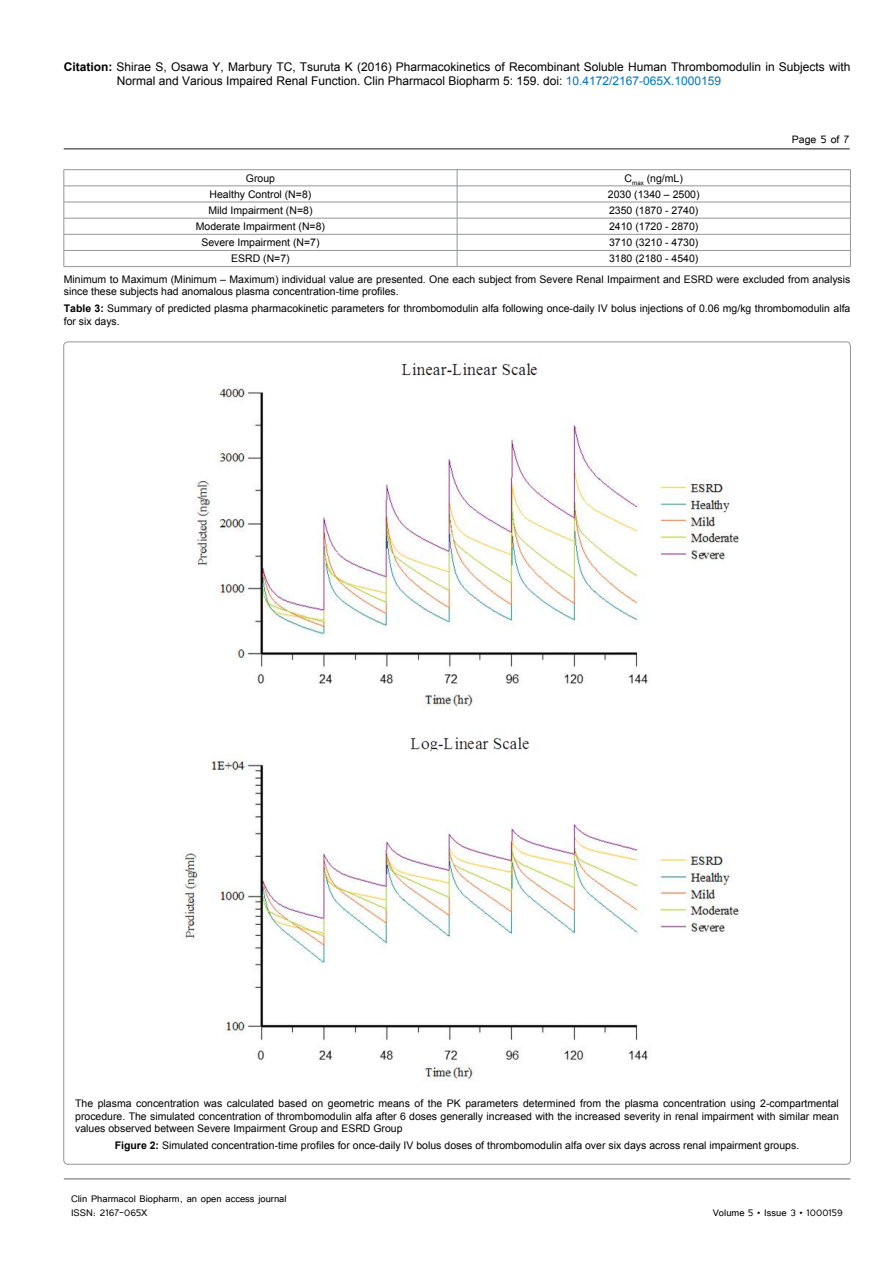
<style>
.page{position:relative;width:893px;height:1263px;background:#fff}
.page>*{position:absolute;margin:0;border:0;box-sizing:border-box;transform-origin:0 0}
.t1{font:13.5px "Tunga";color:#000}
.t2{font:12px/14.4px "Arial";color:#000}
.t3{font:12px/14.4px "Tunga";color:#000}
.t4{font:10.5px/12.6px "Arial";color:#000}
.s1{font-weight:700}
.s2{color:#0072bc}
</style>
<div class="page">
<hr style="left:64px;top:148px;width:786px;height:2px;background:#636466">
<hr style="left:64px;top:1179px;width:786px;height:1px;background:#636466">
<hr style="left:64px;top:169px;width:393px;height:1px;background:#939598">
<hr style="left:457px;top:169px;width:393px;height:1px;background:#939598">
<hr style="left:64px;top:186px;width:393px;height:1px;background:#939598">
<hr style="left:457px;top:186px;width:393px;height:1px;background:#939598">
<hr style="left:64px;top:202px;width:393px;height:1px;background:#939598">
<hr style="left:457px;top:202px;width:393px;height:1px;background:#939598">
<hr style="left:64px;top:218px;width:393px;height:1px;background:#939598">
<hr style="left:457px;top:218px;width:393px;height:1px;background:#939598">
<hr style="left:64px;top:234px;width:393px;height:1px;background:#939598">
<hr style="left:457px;top:234px;width:393px;height:1px;background:#939598">
<hr style="left:64px;top:250px;width:393px;height:1px;background:#939598">
<svg style="left:64px;top:170px;width:1px;height:96px"></svg>
<hr style="left:457px;top:250px;width:393px;height:1px;background:#939598">
<svg style="left:457px;top:170px;width:1px;height:96px"></svg>
<svg style="left:850px;top:170px;width:1px;height:97px"></svg>
<hr style="left:64px;top:266px;width:393px;height:1px;background:#939598">
<hr style="left:457px;top:266px;width:393px;height:1px;background:#939598">
<img style="left:183px;top:363px;width:556px;height:719px">
<p class="t2" style="left:117px;top:60px;width:735px;text-indent:-53px"><span class="s1">Citation:</span> Shirae S, Osawa Y, Marbury TC, Tsuruta K (2016) Pharmacokinetics of Recombinant Soluble Human Thrombomodulin in Subjects with<br>Normal and Various Impaired Renal Function. Clin Pharmacol Biopharm 5: 159. doi: <span class="s2">10.4172/2167-065X.1000159</span></p>
<p class="t1" style="left:792px;top:131px;width:59px">Page 5 of 7</p>
<p class="t4" style="left:246px;top:172px;width:31px">Group</p>
<p class="t4" style="left:625px;top:172px;width:60px">C<sub>max</sub> (ng/mL)</p>
<p class="t4" style="left:210px;top:188px;width:103px">Healthy Control (N=8)</p>
<p class="t4" style="left:608px;top:188px;width:93px">2030 (1340 – 2500)</p>
<p class="t4" style="left:208px;top:204px;width:106px">Mild Impairment (N=8)</p>
<p class="t4" style="left:609px;top:204px;width:91px">2350 (1870 - 2740)</p>
<p class="t4" style="left:196px;top:220px;width:131px">Moderate Impairment (N=8)</p>
<p class="t4" style="left:609px;top:220px;width:91px">2410 (1720 - 2870)</p>
<p class="t4" style="left:201px;top:236px;width:120px">Severe Impairment (N=7)</p>
<p class="t4" style="left:609px;top:236px;width:91px">3710 (3210 - 4730)</p>
<p class="t4" style="left:231px;top:252px;width:60px">ESRD (N=7)</p>
<p class="t4" style="left:64px;top:249px;width:788px;line-height:20.4px;text-indent:545px">3180 (2180 - 4540)<br>Minimum to Maximum (Minimum – Maximum) individual value are presented. One each subject from Severe Renal Impairment and ESRD were excluded from analysis</p>
<p class="t4" style="left:64px;top:283px;width:788px;line-height:16.8px">since these subjects had anomalous plasma concentration-time profiles.<br><span class="s1">Table 3:</span> Summary of predicted plasma pharmacokinetic parameters for thrombomodulin alfa following once-daily IV bolus injections of 0.06 mg/kg thrombomodulin alfa</p>
<p class="t4" style="left:64px;top:315px;width:58px">for six days.</p>
<p class="t4" style="left:75px;top:1097px;width:765px;text-align:justify">The plasma concentration was calculated based on geometric means of the PK parameters determined from the plasma concentration using 2-compartmental procedure. The simulated concentration of thrombomodulin alfa after 6 doses generally increased with the increased severity in renal impairment with similar mean values observed between Severe Impairment Group and ESRD Group</p>
<p class="t4" style="left:115px;top:1139px;width:686px"><span class="s1">Figure 2:</span> Simulated concentration-time profiles for once-daily IV bolus doses of thrombomodulin alfa over six days across renal impairment groups.</p>
<p class="t3" style="left:71px;top:1190px;width:217px">Clin Pharmacol Biopharm, an open access journal<br>ISSN: 2167-065X</p>
<p class="t3" style="left:713px;top:1204px;width:132px">Volume 5 • Issue 3 • 1000159</p>
</div>
